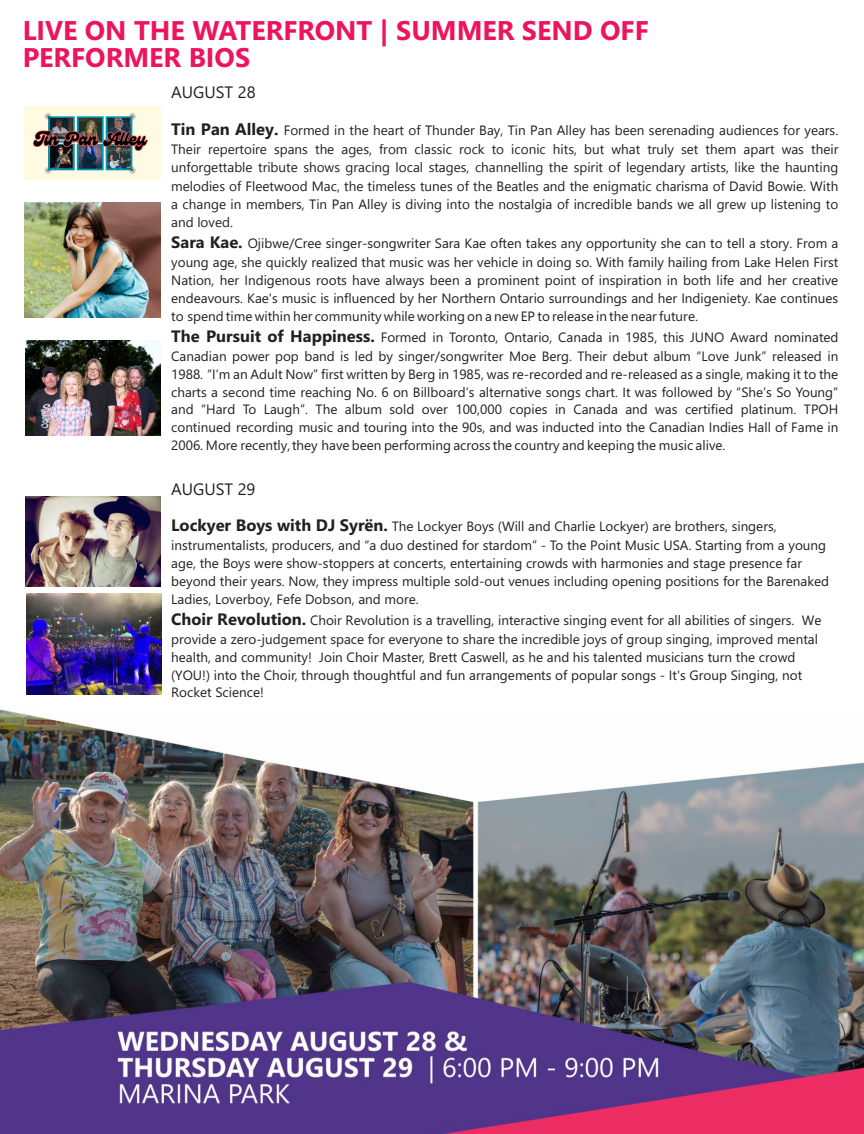
<style>
.page{position:relative;width:864px;height:1134px;background:#fff}
.page>*{position:absolute;margin:0;border:0;box-sizing:border-box;transform-origin:0 0}
.t1{font:700 27px/26.7px "Nirmala UI";color:#ed135d}
.t2{font:16.5px "Nirmala UI";color:#231f20}
.t3{font:13.5px/17.7px "Nirmala UI";color:#231f20}
.s1{font-weight:700;font-size:16.5px}
</style>
<div class="page">
<img style="left:25px;top:202px;width:136px;height:116px">
<img style="left:26px;top:340px;width:135px;height:95px">
<img style="left:27px;top:593px;width:135px;height:101px">
<img style="left:25px;top:497px;width:135px;height:90px">
<img style="left:0;top:709px;width:864px;height:425px">
<img style="left:25px;top:107px;width:135px;height:73px">
<p class="t1" style="left:23px;top:20px;width:628px">LIVE ON THE WATERFRONT | SUMMER SEND OFF<br>PERFORMER BIOS</p>
<p class="t2" style="left:171px;top:86px;width:86px">AUGUST 28</p>
<p class="t3" style="left:171px;top:119px;width:669px;line-height:19.5px"><span class="s1">Tin Pan Alley.</span> Formed in the heart of Thunder Bay, Tin Pan Alley has been serenading audiences for years.<br>Their repertoire spans the ages, from classic rock to iconic hits, but what truly set them apart was their</p>
<p class="t3" style="left:171px;top:158px;width:669px;line-height:18.3px;text-align:justify">unforgettable tribute shows gracing local stages, channelling the spirit of legendary artists, like the haunting melodies of Fleetwood Mac, the timeless tunes of the Beatles and the enigmatic charisma of David Bowie. With a change in members, Tin Pan Alley is diving into the nostalgia of incredible bands we all grew up listening to and loved.</p>
<p class="t3" style="left:171px;top:235px;width:669px;line-height:19.4px"><span class="s1">Sara Kae.</span> Ojibwe/Cree singer-songwriter Sara Kae often takes any opportunity she can to tell a story. From a young age, she quickly realized that music was her vehicle in doing so. With family hailing from Lake Helen First</p>
<p class="t3" style="left:171px;top:273px;width:669px;text-align:justify">Nation, her Indigenous roots have always been a prominent point of inspiration in both life and her creative endeavours. Kae's music is influenced by her Northern Ontario surroundings and her Indigeniety. Kae continues to spend time within her community while working on a new EP to release in the near future.</p>
<p class="t3" style="left:171px;top:328px;width:669px;line-height:19.4px"><span class="s1">The Pursuit of Happiness.</span> Formed in Toronto, Ontario, Canada in 1985, this JUNO Award nominated<br>Canadian power pop band is led by singer/songwriter Moe Berg. Their debut album “Love Junk” released in</p>
<p class="t3" style="left:171px;top:366px;width:669px;text-align:justify">1988. “Iʼm an Adult Now” first written by Berg in 1985, was re-recorded and re-released as a single, making it to the charts a second time reaching No. 6 on Billboardʼs alternative songs chart. It was followed by “Sheʼs So Young” and “Hard To Laugh”. The album sold over 100,000 copies in Canada and was certified platinum. TPOH continued recording music and touring into the 90s, and was inducted into the Canadian Indies Hall of Fame in 2006. More recently,they have been performing across the country and keeping the music alive.</p>
<p class="t2" style="left:171px;top:483px;width:86px">AUGUST 29</p>
<p class="t3" style="left:171px;top:518px;width:656px;line-height:19.4px"><span class="s1">Lockyer Boys with DJ Syrën.</span> The Lockyer Boys (Will and Charlie Lockyer) are brothers, singers, instrumentalists, producers, and “a duo destined for stardom” - To the Point Music USA. Starting from a young</p>
<p class="t3" style="left:171px;top:556px;width:659px">age, the Boys were show-stoppers at concerts, entertaining crowds with harmonies and stage presence far beyond their years. Now, they impress multiple sold-out venues including opening positions for the Barenaked<br>Ladies, Loverboy, Fefe Dobson, and more.</p>
<p class="t3" style="left:171px;top:612px;width:652px;line-height:19.4px"><span class="s1">Choir Revolution.</span> Choir Revolution is a travelling, interactive singing event for all abilities of singers. We provide a zero-judgement space for everyone to share the incredible joys of group singing, improved mental</p>
<p class="t3" style="left:171px;top:649px;width:633px">health, and community! Join Choir Master, Brett Caswell, as he and his talented musicians turn the crowd (YOU!) into the Choir, through thoughtful and fun arrangements of popular songs - It's Group Singing, not<br>Rocket Science!</p>
</div>
